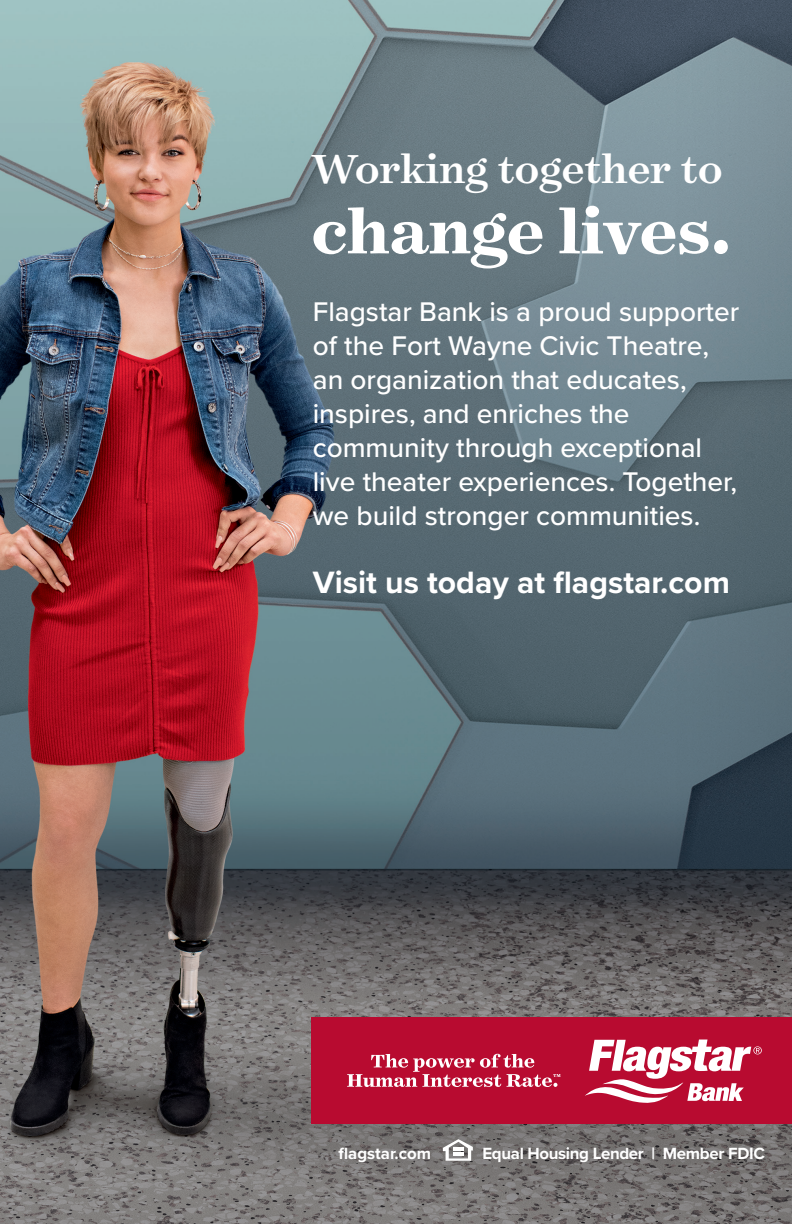
<style>
.page{position:relative;width:792px;height:1224px;background:#fff}
.page>*{position:absolute;margin:0;border:0;box-sizing:border-box;transform-origin:0 0}
.t1{font:700 70.4px "Surveyor Text";letter-spacing:-.01em;color:#fff}
.t2{font:500 46px "Surveyor Text";letter-spacing:-.005em;color:#fff}
.t3{font:700 32px "Proxima Nova";color:#fff}
.t4{font:500 28px/34px "Proxima Nova";color:#fff}
.t5{font:700 16.8px "Proxima Nova";letter-spacing:-.02em;color:#fff}
.t6{font:700 16.8px "Proxima Nova";color:#fff}
</style>
<div class="page">
<img style="left:0;top:0;width:792px;height:1224px">
<div style="left:312px;top:1017px;width:480px;height:106px;background:#b80b30"></div>
<svg style="left:585px;top:1040px;width:177px;height:63px"></svg>
<svg style="left:347px;top:1054px;width:214px;height:33px"></svg>
<svg style="left:443px;top:1139px;width:30px;height:22px"></svg>
<h2 class="t2" style="left:311px;top:140px;width:413px">Working together to</h2>
<h1 class="t1" style="left:311px;top:186px;width:421px">change lives.</h1>
<p class="t4" style="left:313px;top:293px;width:428px">Flagstar Bank is a proud supporter of the Fort Wayne Civic Theatre, an organization that educates, inspires, and enriches the community through exceptional live theater experiences. Together, we build stronger communities.</p>
<p class="t3" style="left:313px;top:558px;width:419px">Visit us today at flagstar.com</p>
<p class="t6" style="left:338px;top:1141px;width:94px">flagstar.com</p>
<p class="t5" style="left:483px;top:1141px;width:284px">Equal Housing Lender | Member FDIC</p>
</div>
